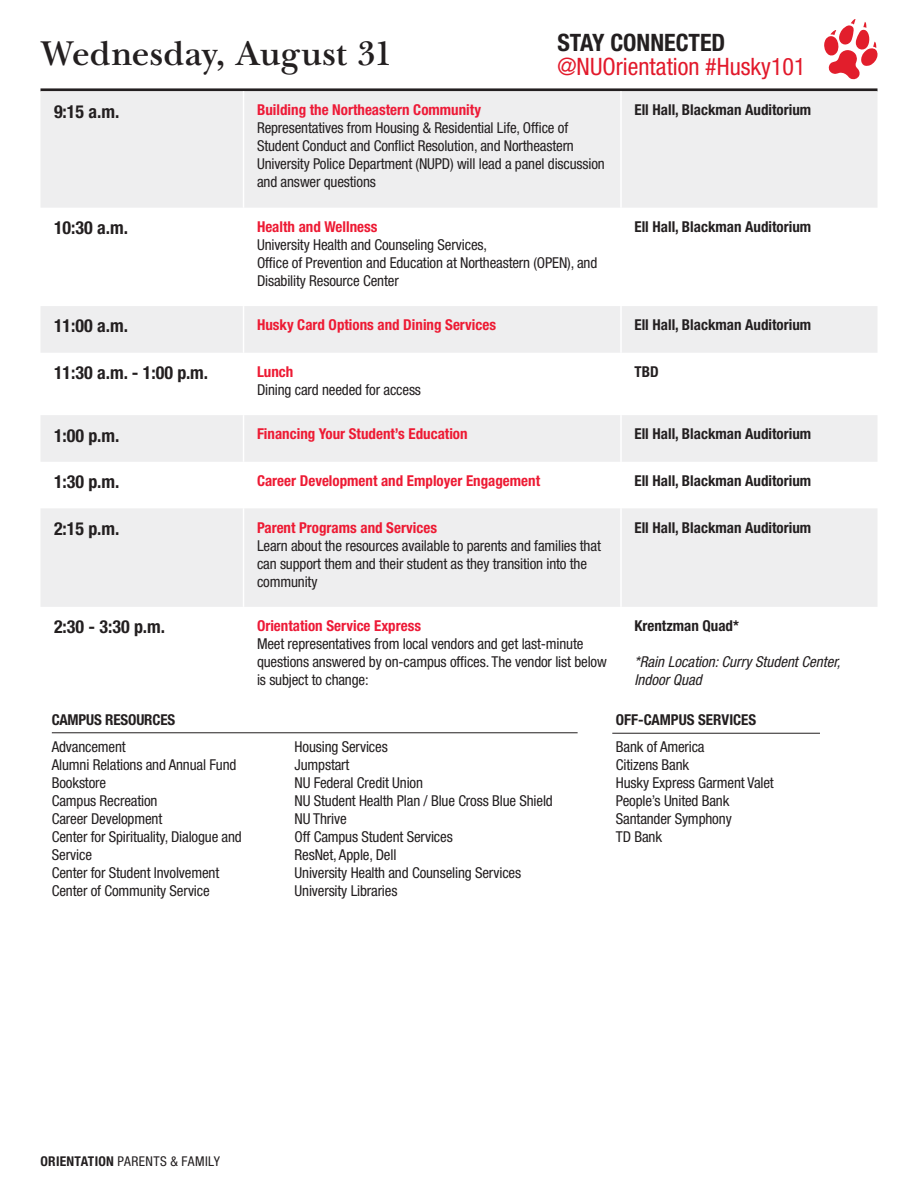
<style>
.page{position:relative;width:918px;height:1188px;background:#fff}
.page>*{position:absolute;margin:0;border:0;box-sizing:border-box;transform-origin:0 0}
.Head_Date{font:600 36px "New Baskerville ITC Std";letter-spacing:.005em;color:#231f20}
.Table_Event_and_Loca{font:condensed 24px "Helvetica Neue LT Std";color:#e2192b}
.Table_Event_and_Loca-2{font:700 condensed 24px "Helvetica Neue LT Std";color:#231f20}
.Table_Time{font:700 condensed 18px "Helvetica Neue LT Std";color:#231f20}
.Table_Event_and_Loca-3{font:condensed 15px/18px "Helvetica Neue LT Std";letter-spacing:-.01em;color:#231f20}
.Table_Event_and_Loca-4{font:700 condensed 15px "Helvetica Neue LT Std";color:#231f20}
.Table_Event_and_Loca-5{font:700 condensed 15px "Helvetica Neue LT Std";color:#ed1a33}
.Table_Event_and_Loca-6{font:700 condensed 15px "Helvetica Neue LT Std";color:#ed1a37}
.Table_Event_and_Loca-7{font:italic condensed 15px "Helvetica Neue LT Std";color:#231f20}
.t1{font:condensed 13.5px "Helvetica Neue LT Std";letter-spacing:.03em;color:#231f20}
.s1{font-weight:700}
</style>
<div class="page">
<svg style="left:824px;top:19px;width:54px;height:60px"></svg>
<hr style="left:40px;top:88px;width:838px;height:3px;background:#231f20">
<svg style="left:40px;top:91px;width:838px;height:516px;fill:#eeeeef"></svg>
<hr style="left:243px;top:91px;width:1px;height:117px;background:#fff">
<hr style="left:620px;top:91px;width:2px;height:117px;background:#fff">
<hr style="left:243px;top:208px;width:1px;height:98px;background:#fff">
<hr style="left:620px;top:208px;width:2px;height:98px;background:#fff">
<hr style="left:243px;top:306px;width:1px;height:47px;background:#fff">
<hr style="left:620px;top:306px;width:2px;height:47px;background:#fff">
<hr style="left:243px;top:353px;width:1px;height:62px;background:#fff">
<hr style="left:620px;top:353px;width:2px;height:62px;background:#fff">
<hr style="left:243px;top:415px;width:1px;height:47px;background:#fff">
<hr style="left:620px;top:415px;width:2px;height:47px;background:#fff">
<hr style="left:243px;top:462px;width:1px;height:46px;background:#fff">
<hr style="left:620px;top:462px;width:2px;height:46px;background:#fff">
<hr style="left:243px;top:508px;width:1px;height:99px;background:#fff">
<hr style="left:620px;top:508px;width:2px;height:99px;background:#fff">
<hr style="left:52px;top:732px;width:526px;height:1px;background:#231f20">
<hr style="left:612px;top:733px;width:208px;height:1px;background:#231f20">
<p class="Head_Date" style="left:40px;top:33px;width:353px">Wednesday, August 31</p>
<p class="Table_Event_and_Loca-2" style="left:557px;top:28px;width:169px">STAY CONNECTED</p>
<p class="Table_Event_and_Loca" style="left:557px;top:52px;width:250px">@NUOrientation #Husky101</p>
<p class="Table_Time" style="left:54px;top:100px;width:67px">9:15 a.m.</p>
<p class="Table_Event_and_Loca-6" style="left:257px;top:101px;width:225px">Building the Northeastern Community</p>
<p class="Table_Event_and_Loca-3" style="left:257px;top:119px;width:313px">Representatives from Housing &amp; Residential Life, Office of</p>
<p class="Table_Event_and_Loca-3" style="left:257px;top:137px;width:349px">Student Conduct and Conflict Resolution, and Northeastern<br>University Police Department (NUPD) will lead a panel discussion and answer questions</p>
<p class="Table_Time" style="left:54px;top:217px;width:76px">10:30 a.m.</p>
<p class="Table_Event_and_Loca-5" style="left:257px;top:217px;width:122px">Health and Wellness</p>
<p class="Table_Event_and_Loca-3" style="left:257px;top:235px;width:342px">University Health and Counseling Services,<br>Office of Prevention and Education at Northeastern (OPEN), and<br>Disability Resource Center</p>
<p class="Table_Event_and_Loca-4" style="left:634px;top:101px;width:178px">Ell Hall, Blackman Auditorium</p>
<p class="Table_Event_and_Loca-4" style="left:634px;top:217px;width:178px">Ell Hall, Blackman Auditorium</p>
<p class="Table_Time" style="left:54px;top:315px;width:76px">11:00 a.m.</p>
<p class="Table_Event_and_Loca-5" style="left:257px;top:316px;width:240px">Husky Card Options and Dining Services</p>
<p class="Table_Event_and_Loca-4" style="left:634px;top:316px;width:178px">Ell Hall, Blackman Auditorium</p>
<p class="Table_Time" style="left:54px;top:362px;width:156px">11:30 a.m. - 1:00 p.m.</p>
<p class="Table_Event_and_Loca-5" style="left:257px;top:363px;width:38px">Lunch</p>
<p class="Table_Event_and_Loca-3" style="left:257px;top:381px;width:166px">Dining card needed for access</p>
<p class="Table_Event_and_Loca-4" style="left:634px;top:363px;width:26px">TBD</p>
<p class="Table_Time" style="left:54px;top:424px;width:67px">1:00 p.m.</p>
<p class="Table_Event_and_Loca-5" style="left:257px;top:425px;width:212px">Financing Your Student’s Education</p>
<p class="Table_Event_and_Loca-4" style="left:634px;top:425px;width:178px">Ell Hall, Blackman Auditorium</p>
<p class="Table_Time" style="left:54px;top:471px;width:67px">1:30 p.m.</p>
<p class="Table_Event_and_Loca-5" style="left:257px;top:472px;width:285px">Career Development and Employer Engagement</p>
<p class="Table_Event_and_Loca-4" style="left:634px;top:472px;width:178px">Ell Hall, Blackman Auditorium</p>
<p class="Table_Time" style="left:54px;top:517px;width:67px">2:15 p.m.</p>
<p class="Table_Event_and_Loca-5" style="left:257px;top:518px;width:182px">Parent Programs and Services</p>
<p class="Table_Event_and_Loca-3" style="left:257px;top:536px;width:345px">Learn about the resources available to parents and families that can support them and their student as they transition into the community</p>
<p class="Table_Event_and_Loca-4" style="left:634px;top:518px;width:178px">Ell Hall, Blackman Auditorium</p>
<p class="Table_Time" style="left:54px;top:616px;width:113px">2:30 - 3:30 p.m.</p>
<p class="Table_Event_and_Loca-6" style="left:257px;top:617px;width:166px">Orientation Service Express</p>
<p class="Table_Event_and_Loca-3" style="left:257px;top:635px;width:351px">Meet representatives from local vendors and get last-minute questions answered by on-campus offices. The vendor list below is subject to change:</p>
<p class="Table_Event_and_Loca-4" style="left:634px;top:617px;width:106px">Krentzman Quad*</p>
<p class="Table_Event_and_Loca-7" style="left:634px;top:653px;width:207px">*Rain Location: Curry Student Center,</p>
<p class="Table_Event_and_Loca-7" style="left:634px;top:671px;width:69px">Indoor Quad</p>
<p class="Table_Event_and_Loca-4" style="left:52px;top:711px;width:125px">CAMPUS RESOURCES</p>
<p class="Table_Event_and_Loca-3" style="left:52px;top:738px;width:76px">Advancement</p>
<p class="Table_Event_and_Loca-3" style="left:52px;top:756px;width:186px">Alumni Relations and Annual Fund</p>
<p class="Table_Event_and_Loca-3" style="left:52px;top:774px;width:56px">Bookstore</p>
<p class="Table_Event_and_Loca-3" style="left:52px;top:792px;width:107px">Campus Recreation</p>
<p class="Table_Event_and_Loca-3" style="left:52px;top:810px;width:112px">Career Development</p>
<p class="Table_Event_and_Loca-3" style="left:52px;top:828px;width:192px">Center for Spirituality, Dialogue and<br>Service</p>
<p class="Table_Event_and_Loca-3" style="left:52px;top:864px;width:169px">Center for Student Involvement</p>
<p class="Table_Event_and_Loca-3" style="left:52px;top:882px;width:159px">Center of Community Service</p>
<p class="Table_Event_and_Loca-3" style="left:295px;top:738px;width:95px">Housing Services</p>
<p class="Table_Event_and_Loca-3" style="left:295px;top:756px;width:56px">Jumpstart</p>
<p class="Table_Event_and_Loca-3" style="left:295px;top:774px;width:130px">NU Federal Credit Union</p>
<p class="Table_Event_and_Loca-3" style="left:295px;top:792px;width:260px">NU Student Health Plan / Blue Cross Blue Shield</p>
<p class="Table_Event_and_Loca-3" style="left:295px;top:810px;width:54px">NU Thrive</p>
<p class="Table_Event_and_Loca-3" style="left:295px;top:828px;width:160px">Off Campus Student Services</p>
<p class="Table_Event_and_Loca-3" style="left:295px;top:846px;width:103px">ResNet, Apple, Dell</p>
<p class="Table_Event_and_Loca-3" style="left:295px;top:864px;width:228px">University Health and Counseling Services</p>
<p class="Table_Event_and_Loca-3" style="left:295px;top:882px;width:104px">University Libraries</p>
<p class="Table_Event_and_Loca-4" style="left:616px;top:711px;width:142px">OFF-CAMPUS SERVICES</p>
<p class="Table_Event_and_Loca-3" style="left:616px;top:738px;width:90px">Bank of America</p>
<p class="Table_Event_and_Loca-3" style="left:616px;top:756px;width:75px">Citizens Bank</p>
<p class="Table_Event_and_Loca-3" style="left:616px;top:774px;width:159px">Husky Express Garment Valet</p>
<p class="Table_Event_and_Loca-3" style="left:616px;top:792px;width:115px">People’s United Bank</p>
<p class="Table_Event_and_Loca-3" style="left:616px;top:810px;width:117px">Santander Symphony</p>
<p class="Table_Event_and_Loca-3" style="left:616px;top:828px;width:48px">TD Bank</p>
<p class="t1" style="left:40px;top:1154px;width:181px"><span class="s1">ORIENTATION</span> PARENTS &amp; FAMILY</p>
</div>
